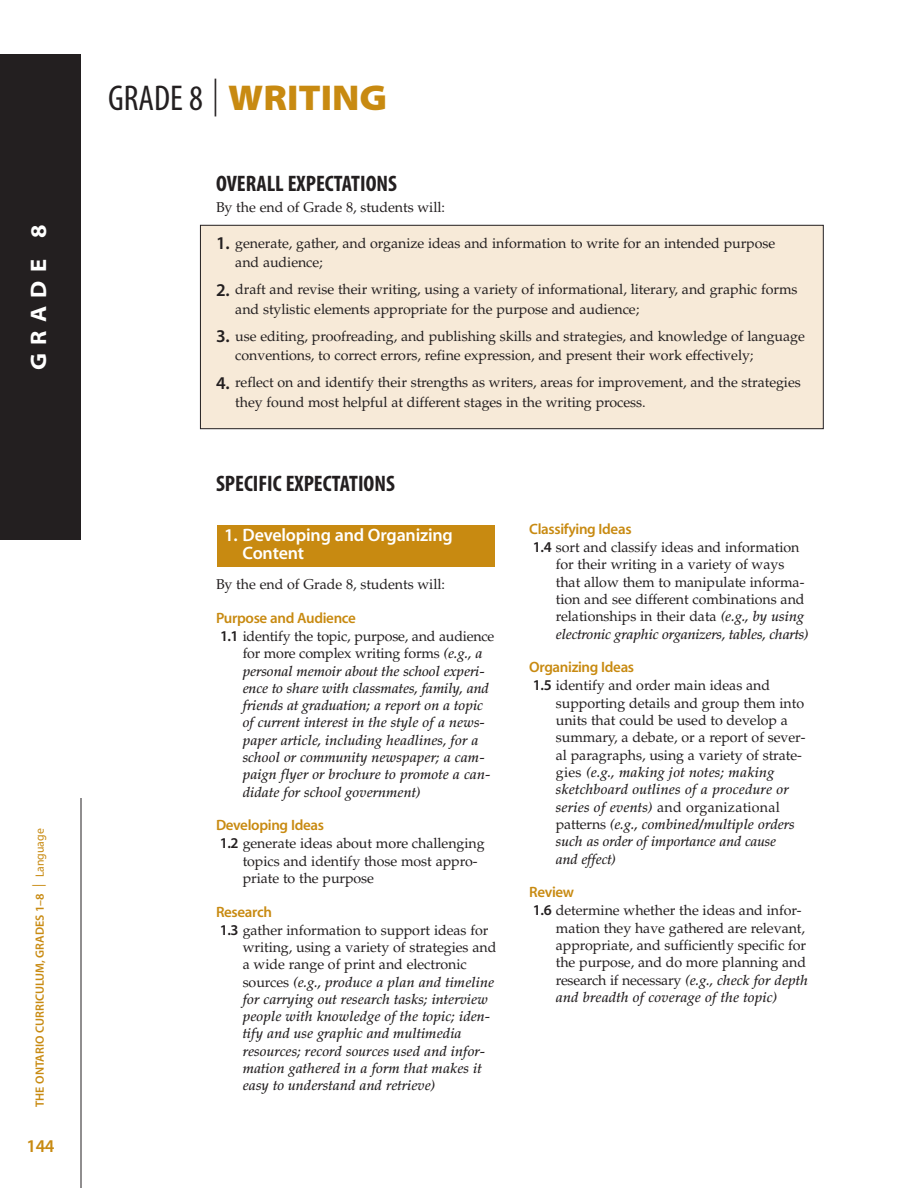
<style>
.page{position:relative;width:918px;height:1188px;background:#fff}
.page>*{position:absolute;margin:0;border:0;box-sizing:border-box;transform-origin:0 0}
.t1{font:36px "Myriad MM 830 700";color:#c88a11}
.t2{font:22.5px "Myriad MM 700 300";color:#231f20}
.t3{font:22.5px "Myriad MM 700 700";letter-spacing:.36em;color:#fff}
.t4{font:18px/18px "Myriad MM 565 600";letter-spacing:-.01em;color:#fff}
.t5{font:18px "Myriad MM 565 600";color:#c88a11}
.t6{font:15px "Myriad MM 565 600";letter-spacing:-.02em;color:#c88a11}
.t7{font:14.25px/17.4px "Palatino";letter-spacing:-.005em;color:#231f20}
.t8{font:italic 500 14.25px/17.2px "Palatino";letter-spacing:.005em;color:#231f20}
.t9{font:12px "Myriad MM 565 600";color:#c88a11}
.s1{font-family:"Myriad MM 400 600";font-size:13.5px}
.s2{font-family:"Myriad MM 400 600"}
.s3{font-family:"Myriad MM 400 300";color:#231f20}
.s4{font-family:"Myriad MM 215 300";font-size:37.8px;color:#231f20}
.s5{font-family:"Myriad MM 565 600";font-size:18px}
.s6{font-family:"Myriad MM 565 600";font-weight:400;font-style:normal;font-size:15px}
.s7{font-weight:400;font-style:normal}
.s8{font-family:"Myriad MM 565 600";font-size:15px}
.s9{font-weight:500;font-style:italic}
</style>
<div class="page">
<div style="left:0;top:54px;width:81px;height:486px;background:#231f20"></div>
<hr style="left:81px;top:798px;width:1px;height:390px;background:#231f20">
<div style="left:200px;top:225px;width:623px;height:204px;background:#f7ead8"></div>
<div style="left:200px;top:225px;width:624px;height:204px;border:1px solid #231f20"></div>
<div style="left:218px;top:525px;width:277px;height:42px;background:#c88a11"></div>
<h2 class="t3" style="left:30px;top:370px;width:147px;rotate:-90deg">GRADE 8</h2>
<p class="t9" style="left:35px;top:1107px;width:280px;rotate:-90deg">THE ONTARIO CURRICULUM, GRADES 1–8 <span class="s1">|</span> <span class="s2">Language</span></p>
<p class="t5" style="left:26px;top:1139px;width:30px">144</p>
<h1 class="t1" style="left:108px;top:85px;width:281px"><span class="s3">GRADE 8</span> <span class="s4">|</span> WRITING</h1>
<h2 class="t2" style="left:216px;top:175px;width:182px">OVERALL EXPECTATIONS</h2>
<p class="t7" style="left:216px;top:200px;width:231px">By the end of Grade 8, students will:</p>
<p class="t7" style="left:235px;top:235px;width:541px;line-height:19.5px;text-indent:-19px"><span class="s5">1.</span> generate, gather, and organize ideas and information to write for an intended purpose and audience;</p>
<p class="t7" style="left:235px;top:281px;width:564px;line-height:19.5px;text-indent:-19px"><span class="s5">2.</span> draft and revise their writing, using a variety of informational, literary, and graphic forms and stylistic elements appropriate for the purpose and audience;</p>
<p class="t7" style="left:235px;top:328px;width:571px;line-height:19.5px;text-indent:-19px"><span class="s5">3.</span> use editing, proofreading, and publishing skills and strategies, and knowledge of language conventions, to correct errors, refine expression, and present their work effectively;</p>
<p class="t7" style="left:235px;top:374px;width:567px;line-height:19.5px;text-indent:-19px"><span class="s5">4.</span> reflect on and identify their strengths as writers, areas for improvement, and the strategies they found most helpful at different stages in the writing process.</p>
<h2 class="t2" style="left:216px;top:475px;width:180px">SPECIFIC EXPECTATIONS</h2>
<p class="t4" style="left:243px;top:528px;width:212px;text-indent:-18px">1. Developing and Organizing<br>Content</p>
<p class="t7" style="left:216px;top:577px;width:231px">By the end of Grade 8, students will:</p>
<p class="t6" style="left:216px;top:612px;width:142px">Purpose and Audience</p>
<p class="t8" style="left:243px;top:629px;width:253px;text-indent:-23px"><span class="s6">1.1</span> <span class="s7">identify the topic, purpose, and audience for more complex writing forms</span> (e.g., a personal memoir about the school experi&shy;ence to share with classmates, family, and friends at graduation; a report on a topic of current interest in the style of a news&shy;paper article, including headlines, for a school or community newspaper; a cam&shy;paign flyer or brochure to promote a can&shy;didate for school government)</p>
<p class="t6" style="left:216px;top:820px;width:110px">Developing Ideas</p>
<p class="t7" style="left:243px;top:836px;width:244px;text-indent:-23px"><span class="s8">1.2</span> generate ideas about more challenging topics and identify those most appro&shy;priate to the purpose</p>
<p class="t6" style="left:216px;top:906px;width:58px">Research</p>
<p class="t8" style="left:243px;top:923px;width:255px;text-indent:-23px"><span class="s6">1.3</span> <span class="s7">gather information to support ideas for writing, using a variety of strategies and a wide range of print and electronic sources</span> (e.g., produce a plan and timeline for carrying out research tasks; interview people with knowledge of the topic; iden&shy;tify and use graphic and multimedia resources; record sources used and infor&shy;mation gathered in a form that makes it easy to understand and retrieve)</p>
<p class="t6" style="left:529px;top:523px;width:104px">Classifying Ideas</p>
<p class="t7" style="left:556px;top:540px;width:255px;text-indent:-23px"><span class="s8">1.4</span> sort and classify ideas and information for their writing in a variety of ways that allow them to manipulate informa&shy;tion and see different combinations and relationships in their data <span class="s9">(e.g., by using electronic graphic organizers, tables, charts)</span></p>
<p class="t6" style="left:529px;top:662px;width:107px">Organizing Ideas</p>
<p class="t7" style="left:556px;top:679px;width:251px;text-indent:-23px"><span class="s8">1.5</span> identify and order main ideas and supporting details and group them into units that could be used to develop a summary, a debate, or a report of sever&shy;al paragraphs, using a variety of strate&shy;gies <span class="s9">(e.g., making jot notes; making sketchboard outlines of a procedure or series of events)</span> and organizational patterns <span class="s9">(e.g., combined/multiple orders such as order of importance and cause<br>and effect)</span></p>
<p class="t6" style="left:529px;top:887px;width:46px">Review</p>
<p class="t7" style="left:556px;top:903px;width:254px;text-indent:-23px"><span class="s8">1.6</span> determine whether the ideas and infor&shy;mation they have gathered are relevant, appropriate, and sufficiently specific for the purpose, and do more planning and research if necessary <span class="s9">(e.g., check for depth and breadth of coverage of the topic)</span></p>
</div>
